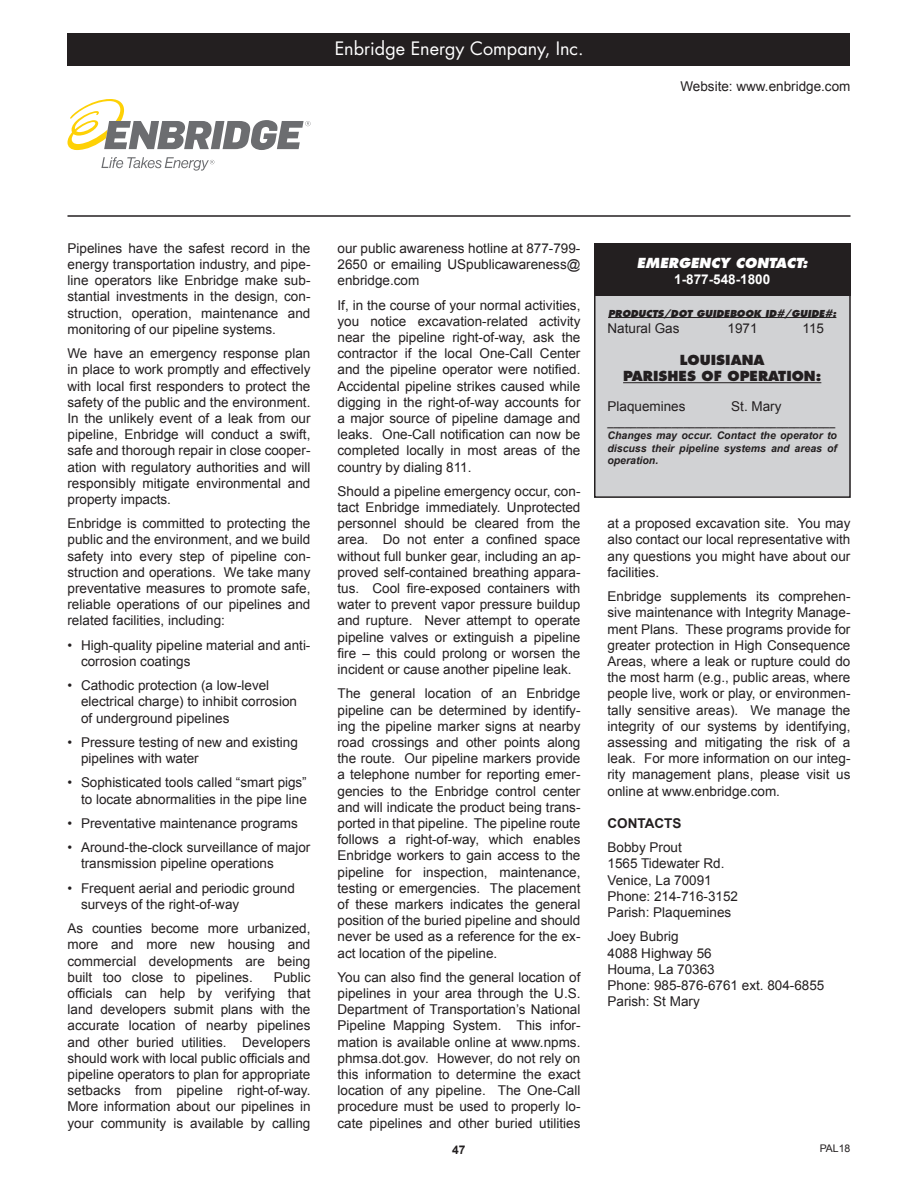
<style>
.page{position:relative;width:918px;height:1188px;background:#fff}
.page>*{position:absolute;margin:0;border:0;box-sizing:border-box;transform-origin:0 0}
.t1{font:18px "Futura";color:#fff}
.t2{font:13.5px/16.2px "Arial";color:#231f20;text-align:justify}
.t3{font:800 13.5px "Futura";color:#231f20}
.t4{font:italic 800 13.5px "Futura";color:#fff}
.t5{font:700 13.5px "Arial";color:#fff}
.t6{font:700 13.5px "Arial";color:#231f20}
.t7{font:700 12px "Arial";color:#231f20}
.t8{font:italic 700 10.5px/12.6px "Arial";color:#231f20;text-align:justify}
.t9{font:10.5px "Arial";color:#231f20}
.t10{font:italic 800 9.3px "Futura";color:#231f20}
</style>
<div class="page">
<div style="left:595px;top:244px;width:255px;height:253px;background:#d1d2d4"></div>
<div style="left:594px;top:243px;width:257px;height:255px;border:2px solid #231f20"></div>
<hr style="left:68px;top:215px;width:782px;height:2px;background:#231f20">
<div style="left:594px;top:244px;width:257px;height:52px;background:#231f20"></div>
<hr style="left:608px;top:317px;width:228px;height:1px;background:#231f20">
<hr style="left:623px;top:382px;width:198px;height:1px;background:#231f20">
<svg style="left:68px;top:99px;width:242px;height:51px"></svg>
<svg style="left:101px;top:157px;width:113px;height:14px"></svg>
<div style="left:68px;top:34px;width:782px;height:32px;background:#231f20"></div>
<p class="t1" style="left:335px;top:37px;width:251px">Enbridge Energy Company, Inc.</p>
<p class="t2" style="left:680px;top:78px;width:172px">Website: www.enbridge.com</p>
<p class="t2" style="left:68px;top:240px;width:244px">Pipelines have the safest record in the energy transportation industry, and pipe&shy;line operators like Enbridge make sub&shy;stantial investments in the design, con&shy;struction, operation, maintenance and monitoring of our pipeline systems.</p>
<p class="t2" style="left:68px;top:345px;width:245px">We have an emergency response plan in place to work promptly and effectively with local first responders to protect the safety of the public and the environment.<br>In the unlikely event of a leak from our pipeline, Enbridge will conduct a swift, safe and thorough repair in close cooper&shy;ation with regulatory authorities and will responsibly mitigate environmental and property impacts.</p>
<p class="t2" style="left:68px;top:516px;width:244px">Enbridge is committed to protecting the public and the environment, and we build safety into every step of pipeline con&shy;struction and operations. We take many preventative measures to promote safe, reliable operations of our pipelines and related facilities, including:</p>
<p class="t2" style="left:81px;top:637px;width:231px;text-indent:-14px">• High-quality pipeline material and anti&shy;corrosion coatings</p>
<p class="t2" style="left:81px;top:678px;width:218px;text-align:left;text-indent:-14px">• Cathodic protection (a low-level electrical charge) to inhibit corrosion of underground pipelines</p>
<p class="t2" style="left:81px;top:734px;width:218px;text-indent:-14px">• Pressure testing of new and existing pipelines with water</p>
<p class="t2" style="left:68px;top:775px;width:241px;text-align:right">• Sophisticated tools called “smart pigs” to locate abnormalities in the pipe line</p>
<p class="t2" style="left:68px;top:815px;width:232px">• Preventative maintenance programs</p>
<p class="t2" style="left:81px;top:840px;width:231px;text-indent:-14px">• Around-the-clock surveillance of major transmission pipeline operations</p>
<p class="t2" style="left:81px;top:880px;width:215px;text-indent:-14px">• Frequent aerial and periodic ground surveys of the right-of-way</p>
<p class="t2" style="left:68px;top:921px;width:244px">As counties become more urbanized, more and more new housing and commercial developments are being built too close to pipelines.</p>
<p class="t2" style="left:68px;top:969px;width:245px;text-indent:206px">Public officials can help by verifying that land developers submit plans with the accurate location of nearby pipelines and other buried utilities. Developers should work with local public officials and pipeline operators to plan for appropriate setbacks from pipeline right-of-way.<br>More information about our pipelines in your community is available by calling</p>
<p class="t2" style="left:338px;top:240px;width:244px">our public awareness hotline at 877-799- 2650 or emailing USpublicawareness@ enbridge.com</p>
<p class="t2" style="left:338px;top:297px;width:245px">If, in the course of your normal activities, you notice excavation-related activity near the pipeline right-of-way, ask the contractor if the local One-Call Center and the pipeline operator were notified.<br>Accidental pipeline strikes caused while digging in the right-of-way accounts for a major source of pipeline damage and leaks. One-Call notification can now be completed locally in most areas of the country by dialing 811.</p>
<p class="t2" style="left:338px;top:483px;width:244px">Should a pipeline emergency occur, con&shy;tact Enbridge immediately. Unprotected personnel should be cleared from the area. Do not enter a confined space without full bunker gear, including an ap&shy;proved self-contained breathing appara&shy;tus. Cool fire-exposed containers with water to prevent vapor pressure buildup and rupture. Never attempt to operate pipeline valves or extinguish a pipeline fire – this could prolong or worsen the incident or cause another pipeline leak.</p>
<p class="t2" style="left:338px;top:686px;width:244px">The general location of an Enbridge pipeline can be determined by identify&shy;ing the pipeline marker signs at nearby road crossings and other points along the route. Our pipeline markers provide a telephone number for reporting emer&shy;gencies to the Enbridge control center and will indicate the product being trans&shy;ported in that pipeline. The pipeline route follows a right-of-way, which enables Enbridge workers to gain access to the pipeline for inspection, maintenance, testing or emergencies. The placement of these markers indicates the general position of the buried pipeline and should never be used as a reference for the ex&shy;act location of the pipeline.</p>
<p class="t2" style="left:338px;top:969px;width:245px">You can also find the general location of pipelines in your area through the U.S.<br>Department of Transportation’s National Pipeline Mapping System. This infor&shy;mation is available online at www.npms. phmsa.dot.gov. However, do not rely on this information to determine the exact location of any pipeline. The One-Call procedure must be used to properly lo&shy;cate pipelines and other buried utilities</p>
<p class="t4" style="left:637px;top:254px;width:172px">EMERGENCY CONTACT:</p>
<p class="t5" style="left:674px;top:271px;width:98px">1-877-548-1800</p>
<p class="t10" style="left:608px;top:307px;width:230px">PRODUCTS/DOT GUIDEBOOK ID#/GUIDE#:</p>
<p class="t2" style="left:608px;top:320px;width:74px">Natural Gas</p>
<p class="t2" style="left:728px;top:320px;width:32px">1971</p>
<p class="t2" style="left:803px;top:320px;width:23px">115</p>
<p class="t3" style="left:680px;top:352px;width:86px">LOUISIANA</p>
<p class="t3" style="left:623px;top:368px;width:200px">PARISHES OF OPERATION:</p>
<p class="t2" style="left:608px;top:399px;width:80px">Plaquemines</p>
<p class="t2" style="left:731px;top:399px;width:52px">St. Mary</p>
<p class="t8" style="left:608px;top:417px;width:229px">_______________________________________</p>
<p class="t8" style="left:608px;top:429px;width:231px">Changes may occur. Contact the operator to discuss their pipeline systems and areas of operation.</p>
<p class="t2" style="left:608px;top:516px;width:245px">at a proposed excavation site. You may also contact our local representative with any questions you might have about our facilities.</p>
<p class="t2" style="left:608px;top:588px;width:245px">Enbridge supplements its comprehen&shy;sive maintenance with Integrity Manage&shy;ment Plans. These programs provide for greater protection in High Consequence Areas, where a leak or rupture could do the most harm (e.g., public areas, where people live, work or play, or environmen&shy;tally sensitive areas). We manage the integrity of our systems by identifying, assessing and mitigating the risk of a leak. For more information on our integ&shy;rity management plans, please visit us online at www.enbridge.com.</p>
<p class="t6" style="left:608px;top:814px;width:75px">CONTACTS</p>
<p class="t2" style="left:608px;top:840px;width:76px">Bobby Prout</p>
<p class="t2" style="left:608px;top:856px;width:119px">1565 Tidewater Rd.</p>
<p class="t2" style="left:608px;top:872px;width:106px">Venice, La 70091</p>
<p class="t2" style="left:608px;top:888px;width:132px">Phone: 214-716-3152</p>
<p class="t2" style="left:608px;top:904px;width:125px">Parish: Plaquemines</p>
<p class="t2" style="left:608px;top:929px;width:73px">Joey Bubrig</p>
<p class="t2" style="left:608px;top:945px;width:106px">4088 Highway 56</p>
<p class="t2" style="left:608px;top:961px;width:109px">Houma, La 70363</p>
<p class="t2" style="left:608px;top:977px;width:218px">Phone: 985-876-6761 ext. 804-6855</p>
<p class="t2" style="left:608px;top:993px;width:94px">Parish: St Mary</p>
<p class="t7" style="left:452px;top:1141px;width:15px">47</p>
<p class="t9" style="left:820px;top:1142px;width:32px">PAL18</p>
</div>
